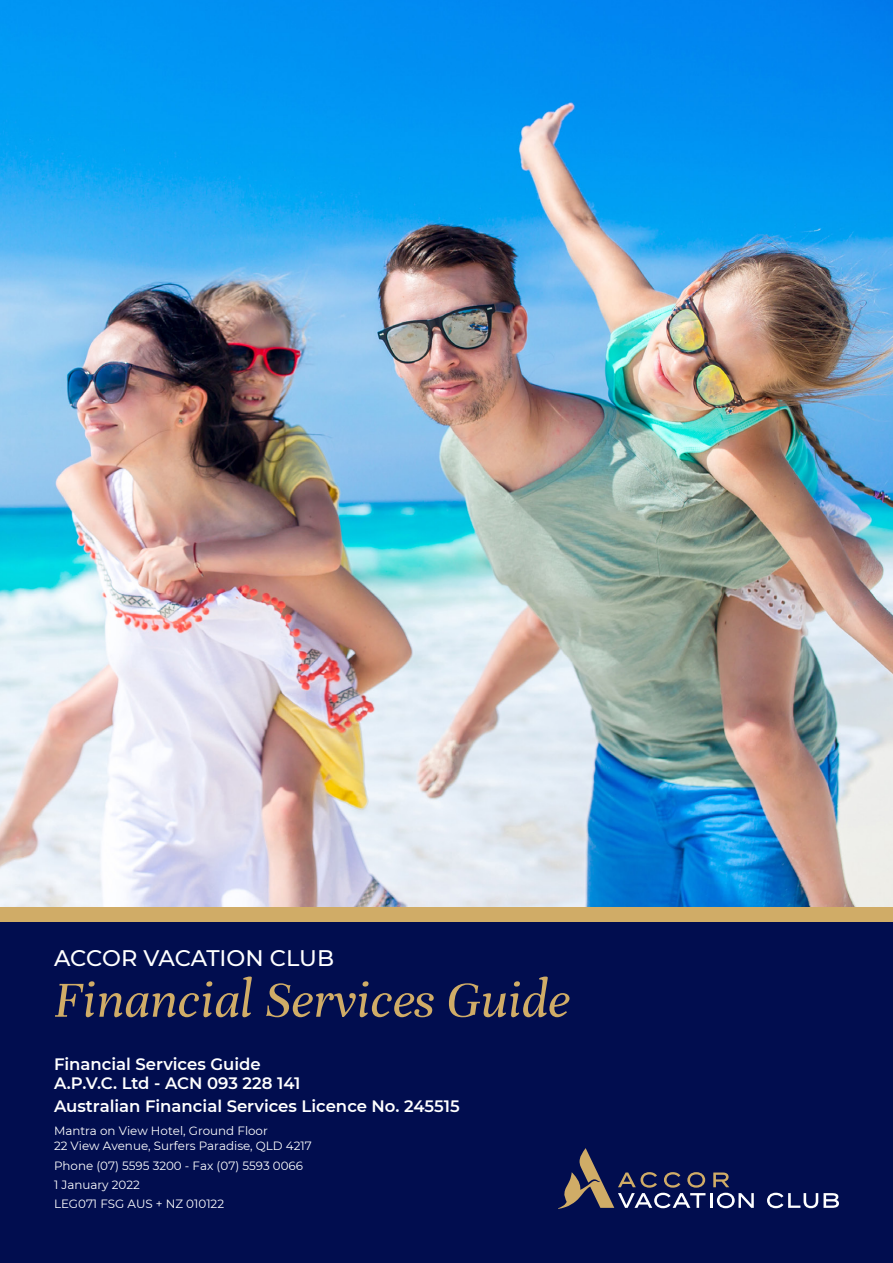
<style>
.page{position:relative;width:893px;height:1263px;background:#fff}
.page>*{position:absolute;margin:0;border:0;box-sizing:border-box;transform-origin:0 0}
.t1{font:italic 55.05px "Unna";color:#d0ac67}
.t2{font:500 22.5px "Montserrat";letter-spacing:-.01em;color:#fff}
.t3{font:600 16.5px "Montserrat";color:#fff}
.body{font:12px/15px "Montserrat";color:#fff}
</style>
<div class="page">
<img style="left:0;top:0;width:893px;height:907px">
<div style="left:0;top:907px;width:893px;height:24px;background:#d0ac67"></div>
<div style="left:0;top:923px;width:893px;height:340px;background:#010d4f"></div>
<svg style="left:558px;top:1148px;width:196px;height:61px"></svg>
<svg style="left:767px;top:1193px;width:72px;height:15px"></svg>
<p class="t2" style="left:54px;top:942px;width:282px">ACCOR VACATION CLUB</p>
<p class="t1" style="left:54px;top:968px;width:517px">Financial Services Guide</p>
<p class="t3" style="left:54px;top:1052px;width:208px">Financial Services Guide</p>
<p class="t3" style="left:54px;top:1072px;width:248px">A.P.V.C. Ltd - ACN 093 228 141</p>
<p class="t3" style="left:54px;top:1094px;width:407px">Australian Financial Services Licence No. 245515</p>
<p class="body" style="left:54px;top:1123px;width:259px">Mantra on View Hotel, Ground Floor<br>22 View Avenue, Surfers Paradise, QLD 4217</p>
<p class="body" style="left:54px;top:1157px;width:251px">Phone (07) 5595 3200 - Fax (07) 5593 0066</p>
<p class="body" style="left:54px;top:1177px;width:87px">1 January 2022</p>
<p class="body" style="left:54px;top:1196px;width:172px">LEG071 FSG AUS + NZ 010122</p>
</div>
